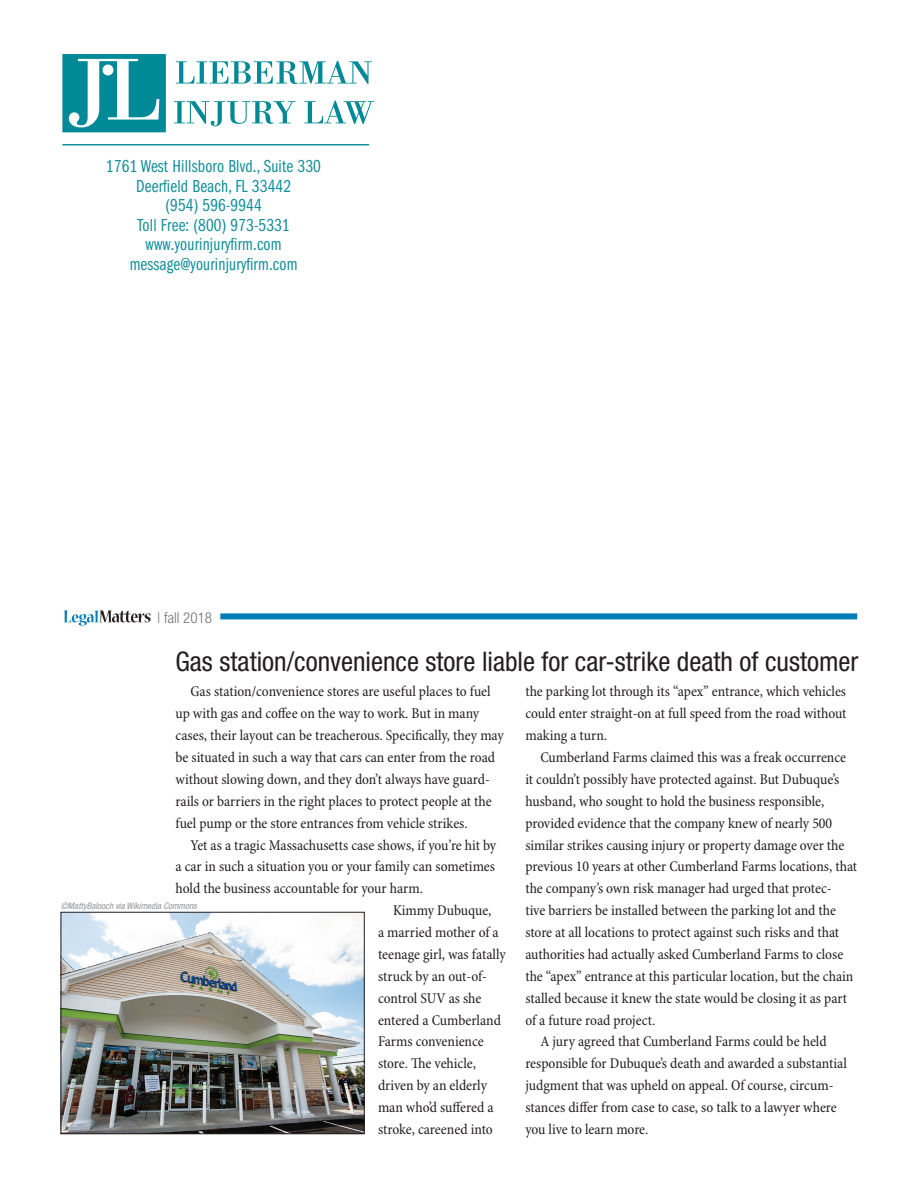
<style>
.page{position:relative;width:918px;height:1188px;background:#fff}
.page>*{position:absolute;margin:0;border:0;box-sizing:border-box;transform-origin:0 0}
.Story_Title_-_small{font:condensed 27px "Helvetica Neue";color:#231f20}
.t1{font:18px/19.5px "Franklin Gothic Book Cmpr";letter-spacing:.01em;color:#138e9a;text-align:center}
.Body_Text{font:condensed 15px/21.9px "Minion Pro";letter-spacing:-.005em;color:#231f20}
.t2{font:300 condensed 15px "Helvetica Neue";color:#727376}
.TOC_-_title_BLUE{font:italic condensed 9px "Helvetica Neue";color:#939598}
</style>
<div class="page">
<svg style="left:64px;top:610px;width:87px;height:16px"></svg>
<div style="left:220px;top:613px;width:637px;height:6px;background:#007cb6"></div>
<img style="left:63px;top:914px;width:300px;height:218px">
<div style="left:61px;top:912px;width:304px;height:222px;border:1px solid #231f20"></div>
<svg style="left:176px;top:61px;width:196px;height:23px"></svg>
<svg style="left:174px;top:101px;width:121px;height:25px"></svg>
<svg style="left:304px;top:101px;width:70px;height:23px"></svg>
<svg style="left:62px;top:54px;width:104px;height:78px"></svg>
<hr style="left:62px;top:144px;width:307px;height:1px;background:#138e9a">
<p class="t1" style="left:106px;top:157px;width:216px">1761 West Hillsboro Blvd., Suite 330<br>Deerfield Beach, FL 33442<br>(954) 596-9944<br>Toll Free: (800) 973-5331 www.yourinjuryfirm.com message@yourinjuryfirm.com</p>
<p class="t2" style="left:157px;top:609px;width:56px">| fall 2018</p>
<p class="Story_Title_-_small" style="left:176px;top:646px;width:684px">Gas station/convenience store liable for car-strike death of customer</p>
<p class="Body_Text" style="left:176px;top:681px;width:330px;text-indent:15px">Gas station/convenience stores are useful places to fuel up with gas and coffee on the way to work. But in many cases, their layout can be treacherous. Specifically, they may be situated in such a way that cars can enter from the road without slowing down, and they don’t always have guard&shy;rails or barriers in the right places to protect people at the fuel pump or the store entrances from vehicle strikes.</p>
<p class="Body_Text" style="left:176px;top:834px;width:322px;text-align:justify;text-indent:15px">Yet as a tragic Massachusetts case shows, if you’re hit by a car in such a situation you or your family can sometimes hold the business accountable for your harm.</p>
<p class="Body_Text" style="left:378px;top:900px;width:129px;text-indent:15px">Kimmy Dubuque,<br>a married mother of a teenage girl, was fatally struck by an out-of&shy;control SUV as she entered a Cumberland<br>Farms convenience store. The vehicle, driven by an elderly man who’d suffered a stroke, careened into</p>
<p class="Body_Text" style="left:525px;top:681px;width:323px;text-align:justify">the parking lot through its “apex” entrance, which vehicles could enter straight-on at full speed from the road without making a turn.</p>
<p class="Body_Text" style="left:525px;top:747px;width:333px;text-indent:15px">Cumberland Farms claimed this was a freak occurrence it couldn’t possibly have protected against. But Dubuque’s husband, who sought to hold the business responsible, provided evidence that the company knew of nearly 500 similar strikes causing injury or property damage over the previous 10 years at other Cumberland Farms locations, that the company’s own risk manager had urged that protec-<br>tive barriers be installed between the parking lot and the store at all locations to protect against such risks and that authorities had actually asked Cumberland Farms to close the “apex” entrance at this particular location, but the chain stalled because it knew the state would be closing it as part of a future road project.</p>
<p class="Body_Text" style="left:525px;top:1031px;width:323px;text-indent:15px">A jury agreed that Cumberland Farms could be held responsible for Dubuque’s death and awarded a substantial judgment that was upheld on appeal. Of course, circum&shy;stances differ from case to case, so talk to a lawyer where you live to learn more.</p>
<p class="TOC_-_title_BLUE" style="left:61px;top:901px;width:138px">©MattyBalooch via Wikimedia Commons</p>
</div>
